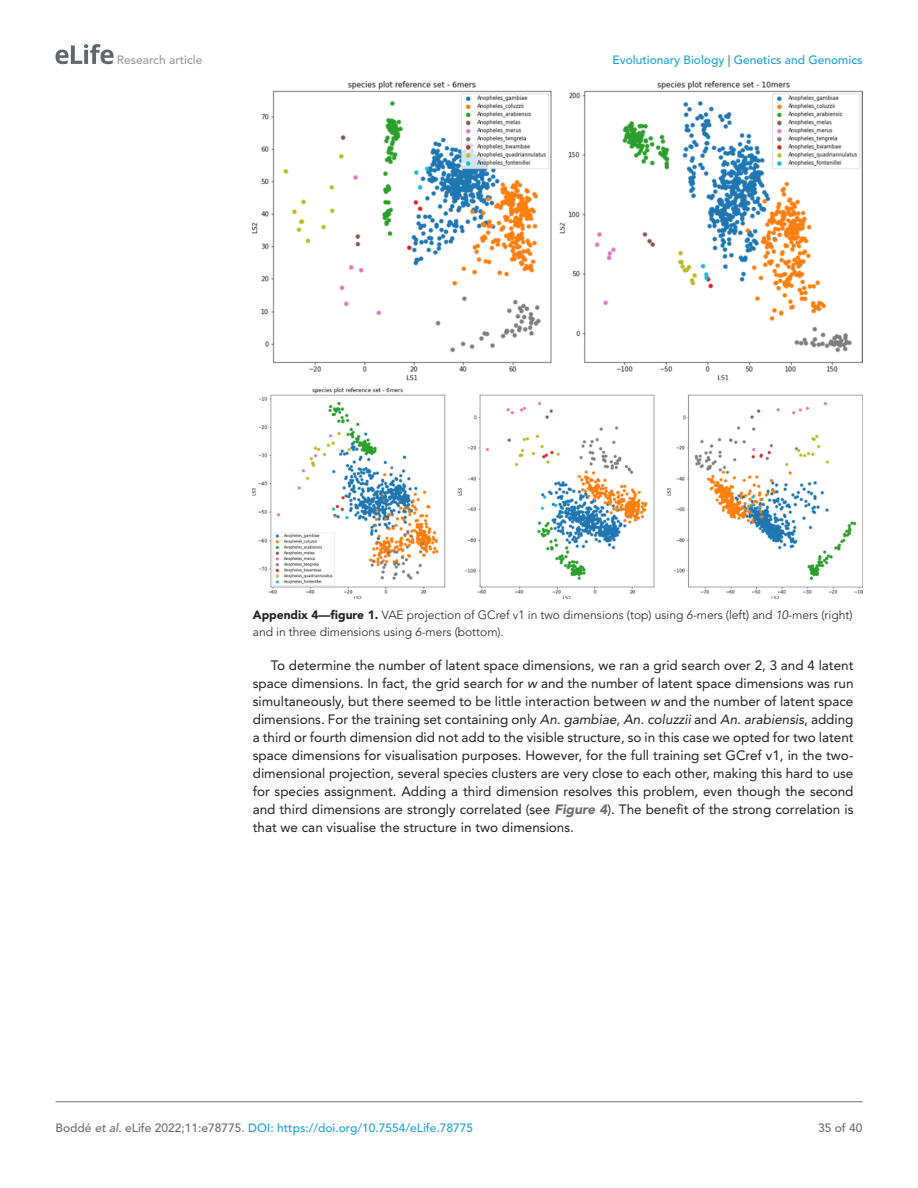
<style>
.page{position:relative;width:918px;height:1188px;background:#fff}
.page>*{position:absolute;margin:0;border:0;box-sizing:border-box;transform-origin:0 0}
.t1{font:13.5px/18px "Avenir LT Std";color:#231f20;text-align:justify}
.t2{font:300 12px/16.5px "Avenir LT Std";color:#231f20}
.t3{font:500 12px "Avenir LT Std";color:#1ea4d7}
.t4{font:500 12px "Avenir LT Std";color:#9a9a9a}
.t5{font:500 12px "Avenir LT Std";color:#6e6e70}
.s1{color:#6e6e70}
.s2{font-weight:900}
.s3{font-style:italic}
.s4{font-weight:900;font-style:italic;color:#6e6e70}
.s5{font-style:italic;color:#6e6e70}
</style>
<div class="page">
<svg style="left:55px;top:44px;width:59px;height:20px"></svg>
<hr style="left:56px;top:1101px;width:806px;height:1px;background:#6e6e70">
<img style="left:253px;top:81px;width:609px;height:517px">
<p class="t4" style="left:117px;top:53px;width:87px">Research article</p>
<p class="t3" style="left:612px;top:53px;width:252px">Evolutionary Biology <span class="s1">|</span> Genetics and Genomics</p>
<p class="t2" style="left:253px;top:607px;width:601px"><span class="s2">Appendix 4—figure 1.</span> VAE projection of GCref v1 in two dimensions (top) using <span class="s3">6-</span>mers (left) and <span class="s3">10</span>-mers (right) and in three dimensions using <span class="s3">6-</span>mers (bottom).</p>
<p class="t1" style="left:253px;top:657px;width:602px;text-indent:18px">To determine the number of latent space dimensions, we ran a grid search over 2, 3 and 4 latent space dimensions. In fact, the grid search for <span class="s3">w</span> and the number of latent space dimensions was run simultaneously, but there seemed to be little interaction between <span class="s3">w</span> and the number of latent space dimensions. For the training set containing only <span class="s3">An. gambiae</span>, <span class="s3">An. coluzzii</span> and <span class="s3">An. arabiensis</span>, adding a third or fourth dimension did not add to the visible structure, so in this case we opted for two latent space dimensions for visualisation purposes. However, for the full training set GCref v1, in the two&shy;dimensional projection, several species clusters are very close to each other, making this hard to use for species assignment. Adding a third dimension resolves this problem, even though the second and third dimensions are strongly correlated (see <span class="s4">Figure 4</span>). The benefit of the strong correlation is that we can visualise the structure in two dimensions.</p>
<p class="t3" style="left:56px;top:1121px;width:419px"><span class="s1">Boddé</span> <span class="s5">et al</span><span class="s1">. eLife 2022;11:e78775.</span> DOI: https://doi.org/10.7554/eLife.78775</p>
<p class="t5" style="left:818px;top:1121px;width:46px">35 of 40</p>
</div>
